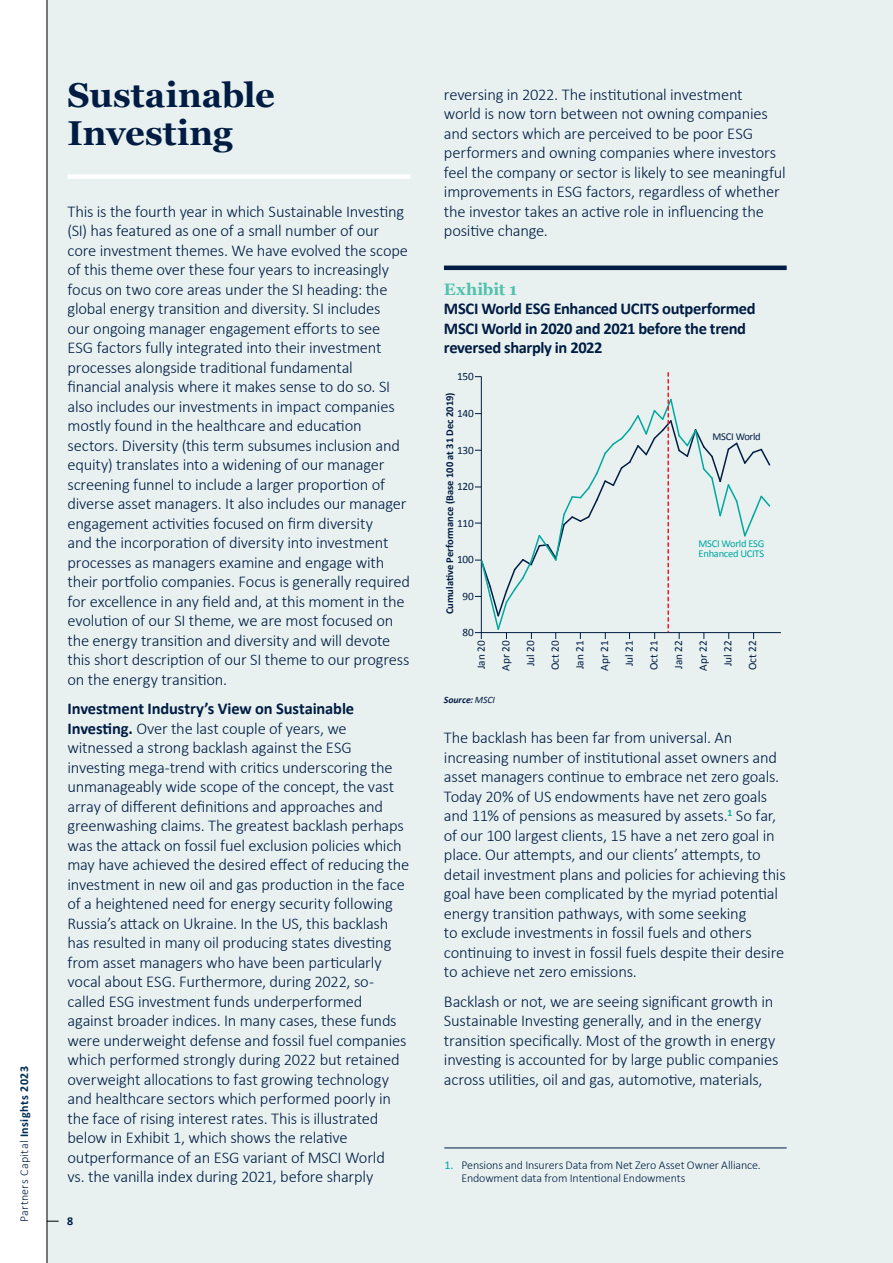
<style>
.page{position:relative;width:893px;height:1263px;background:#fff}
.page>*{position:absolute;margin:0;border:0;box-sizing:border-box;transform-origin:0 0}
.t1{font:700 34.5px/37.5px "Georgia";color:#001c43}
.t2{font:300 16.5px/19.5px "Calibri";letter-spacing:-.015em;color:#001c43}
.t3{font:700 16.5px/19.5px "Calibri";letter-spacing:-.025em;color:#001c43}
.t4{font:700 16.5px "Georgia";letter-spacing:-.005em;color:#54c1ad}
.t5{font:300 12px/12.8px "Calibri";letter-spacing:-.01em;color:#001c43}
.t6{font:300 12px "Calibri";letter-spacing:.02em;color:#001c43}
.t7{font:700 12px "Calibri";color:#001c43}
.t8{font:11.25px/24.6px "Calibri";color:#001c43;text-align:center}
.t9{font:700 10.5px "Calibri";color:#001c43}
.t10{font:10.5px/10.5px "Calibri";letter-spacing:-.025em;color:#00a79e}
.t11{font:10.5px "Calibri";letter-spacing:-.025em;color:#001c43}
.t12{font:italic 700 9.75px "Calibri";letter-spacing:-.005em;color:#001c43}
.s1{font-weight:700;color:#002d53}
.s2{font-weight:700}
.s3{font-weight:400}
.s4{font-weight:400;color:#00a79e}
</style>
<div class="page">
<div style="left:47px;top:0;width:846px;height:1263px;background:#e8f1f0"></div>
<hr style="left:47px;top:0;width:1px;height:1263px;background:#000">
<svg style="left:47px;top:1221px;width:12px;height:1px"></svg>
<div style="left:68px;top:174px;width:342px;height:5px;background:#fff"></div>
<hr style="left:444px;top:266px;width:343px;height:4px;background:#001c43">
<hr style="left:475px;top:632px;width:306px;height:1px;background:#001c43">
<svg style="left:475px;top:373px;width:297px;height:266px"></svg>
<hr style="left:444px;top:1148px;width:343px;height:1px;background:#001c43">
<p class="t6" style="left:17px;top:1222px;width:157px;rotate:-90deg">Partners Capital <span class="s1">Insights 2023</span></p>
<h1 class="t1" style="left:68px;top:75px;width:209px">Sustainable<br>Investing</h1>
<p class="t2" style="left:68px;top:201px;width:344px">This is the fourth year in which Sustainable Investing (SI) has featured as one of a small number of our core investment themes. We have evolved the scope of this theme over these four years to increasingly focus on two core areas under the SI heading: the global energy transition and diversity. SI includes<br>our ongoing manager engagement efforts to see ESG factors fully integrated into their investment processes alongside traditional fundamental financial analysis where it makes sense to do so. SI also includes our investments in impact companies mostly found in the healthcare and education sectors. Diversity (this term subsumes inclusion and equity) translates into a widening of our manager screening funnel to include a larger proportion of diverse asset managers. It also includes our manager engagement activities focused on firm diversity<br>and the incorporation of diversity into investment processes as managers examine and engage with their portfolio companies. Focus is generally required for excellence in any field and, at this moment in the evolution of our SI theme, we are most focused on the energy transition and diversity and will devote this short description of our SI theme to our progress on the energy transition.</p>
<p class="t2" style="left:68px;top:699px;width:343px"><span class="s2">Investment Industry’s View on Sustainable Investing.</span> Over the last couple of years, we witnessed a strong backlash against the ESG investing mega-trend with critics underscoring the unmanageably wide scope of the concept, the vast array of different definitions and approaches and greenwashing claims. The greatest backlash perhaps was the attack on fossil fuel exclusion policies which may have achieved the desired effect of reducing the investment in new oil and gas production in the face of a heightened need for energy security following Russia’s attack on Ukraine. In the US, this backlash has resulted in many oil producing states divesting from asset managers who have been particularly vocal about ESG. Furthermore, during 2022, so&shy;called ESG investment funds underperformed against broader indices. In many cases, these funds were underweight defense and fossil fuel companies which performed strongly during 2022 but retained overweight allocations to fast growing technology and healthcare sectors which performed poorly in the face of rising interest rates. This is illustrated below in Exhibit 1, which shows the relative outperformance of an ESG variant of MSCI World<br>vs. the vanilla index during 2021, before sharply</p>
<p class="t7" style="left:67px;top:1213px;width:8px">8</p>
<p class="t2" style="left:444px;top:84px;width:343px">reversing in 2022. The institutional investment<br>world is now torn between not owning companies and sectors which are perceived to be poor ESG performers and owning companies where investors feel the company or sector is likely to see meaningful improvements in ESG factors, regardless of whether the investor takes an active role in influencing the positive change.</p>
<p class="t4" style="left:444px;top:277px;width:75px">Exhibit 1</p>
<p class="t3" style="left:444px;top:298px;width:313px">MSCI World ESG Enhanced UCITS outperformed<br>MSCI World in 2020 and 2021 before the trend reversed sharply in 2022</p>
<p class="t9" style="left:442px;top:614px;width:223px;rotate:-90deg">Cumulative Performance (Base 100 at 31 Dec 2019)</p>
<p class="t8" style="left:457px;top:364px;width:18px">150</p>
<p class="t8" style="left:457px;top:400px;width:18px">140</p>
<p class="t8" style="left:457px;top:437px;width:18px">130</p>
<p class="t8" style="left:457px;top:474px;width:18px">120</p>
<p class="t8" style="left:457px;top:510px;width:18px">110</p>
<p class="t8" style="left:457px;top:547px;width:18px">100</p>
<p class="t8" style="left:463px;top:583px;width:13px">90</p>
<p class="t8" style="left:463px;top:620px;width:13px">80</p>
<p class="t11" style="left:713px;top:430px;width:50px">MSCI World</p>
<p class="t10" style="left:698px;top:537px;width:67px">MSCI World ESG<br>Enhanced UCITS</p>
<p class="t8" style="left:468px;top:670px;width:32px;rotate:-90deg">Jan 20<br>Apr 20<br>Jul 20<br>Oct 20<br>Jan 21<br>Apr 21<br>Jul 21<br>Oct 21<br>Jan 22<br>Apr 22<br>Jul 22<br>Oct 22</p>
<p class="t12" style="left:444px;top:693px;width:53px">Source: <span class="s3">MSCI</span></p>
<p class="t2" style="left:444px;top:728px;width:343px">The backlash has been far from universal. An increasing number of institutional asset owners and asset managers continue to embrace net zero goals.<br>Today 20% of US endowments have net zero goals and 11% of pensions as measured by assets.<sup>1</sup> So far, of our 100 largest clients, 15 have a net zero goal in place. Our attempts, and our clients’ attempts, to detail investment plans and policies for achieving this goal have been complicated by the myriad potential energy transition pathways, with some seeking<br>to exclude investments in fossil fuels and others continuing to invest in fossil fuels despite their desire to achieve net zero emissions.</p>
<p class="t2" style="left:444px;top:991px;width:336px">Backlash or not, we are seeing significant growth in Sustainable Investing generally, and in the energy transition specifically. Most of the growth in energy investing is accounted for by large public companies across utilities, oil and gas, automotive, materials,</p>
<p class="t5" style="left:461px;top:1159px;width:301px;text-indent:-17px"><span class="s4">1.</span> Pensions and Insurers Data from Net Zero Asset Owner Alliance.<br>Endowment data from Intentional Endowments</p>
</div>
